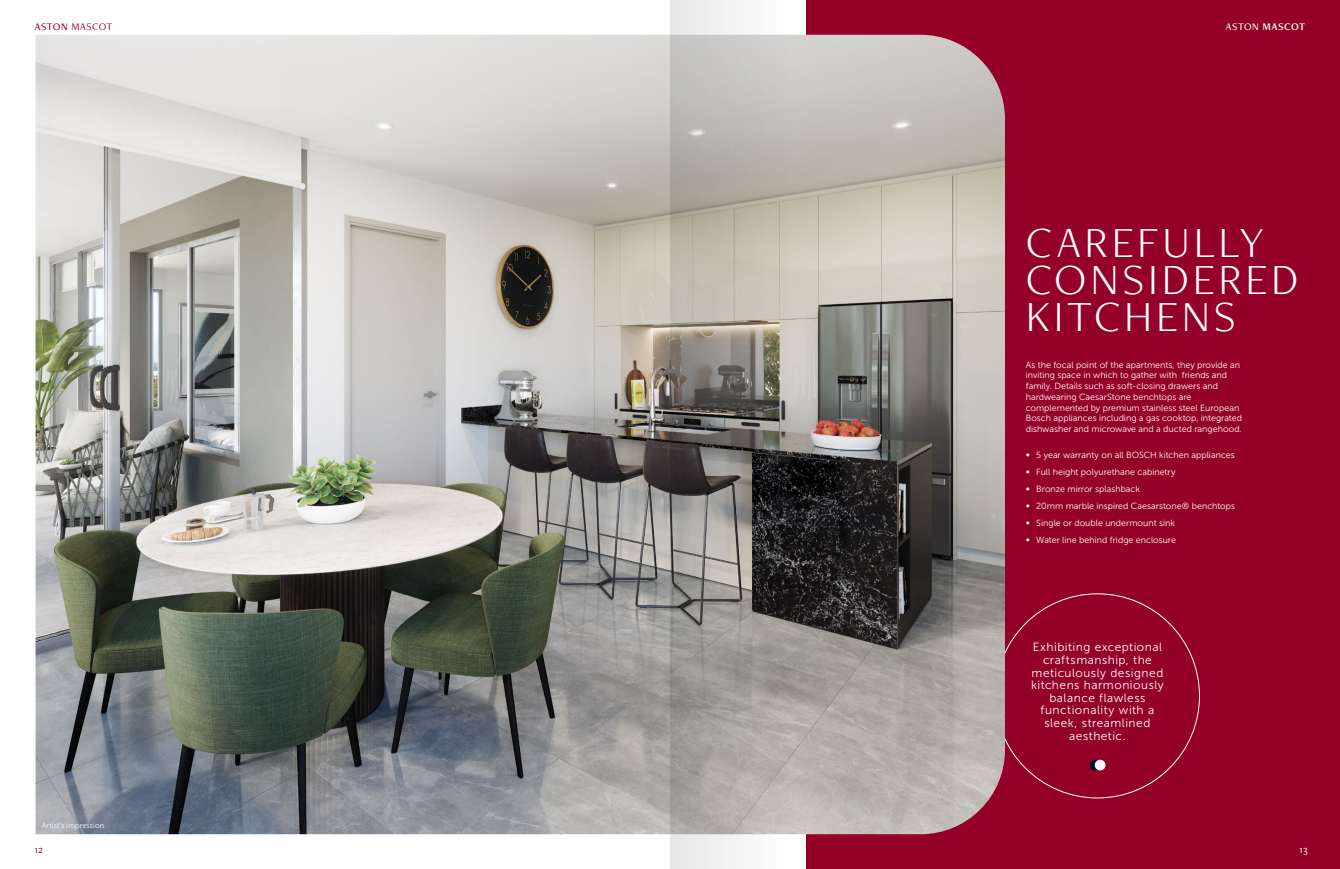
<style>
.page{position:relative;width:1340px;height:869px;background:#fff}
.page>*{position:absolute;margin:0;border:0;box-sizing:border-box;transform-origin:0 0}
.CARTER_Headings{font:300 44.62px/37.2px "Freight Neo Pro";letter-spacing:.075em;color:#fff}
.Paragraph_Style_1{font:11.9px/12.7px "Museo Sans 300";letter-spacing:.045em;color:#fff;text-align:center}
.CARTER_Bullets{font:10.5px "Freight Neo Pro";letter-spacing:.035em;color:#940027}
.CARTER_Bullets-2{font:10.5px "Freight Neo Pro Semi";letter-spacing:.04em;color:#fff}
.CARTER_Bullets-3{font:10.5px "Freight Neo Pro";color:#fff}
.Paragraph_Style_1-2{font:8.92px/10.7px "Museo Sans 300";color:#fff}
.Paragraph_Style_1-3{font:7.44px "Museo Sans 300";letter-spacing:.01em;color:#fff}
.s1{font-weight:500}
.s2{font-family:"Freight Neo Pro";font-weight:500}
.s3{font-size:10.5px}
</style>
<div class="page">
<div style="left:806px;top:0;width:533px;height:868px;background:#940027"></div>
<div style="left:1089px;top:759px;width:11px;height:11px;background:#060e36;border-radius:50%"></div>
<div style="left:1094px;top:759px;width:11px;height:11px;background:#fff;border-radius:50%"></div>
<img style="left:36px;top:35px;width:969px;height:798px">
<svg style="left:670px;top:0;width:124px;height:868px;background:#a29f99"></svg>
<p class="CARTER_Bullets" style="left:35px;top:19px;width:79px"><span class="s1">ASTON</span> MASCOT</p>
<p class="CARTER_Bullets-2" style="left:1225px;top:19px;width:81px"><span class="s2">ASTON</span> MASCOT</p>
<p class="CARTER_Headings" style="left:1025px;top:222px;width:274px">CAREFULLY<br>CONSIDERED<br>KITCHENS</p>
<p class="Paragraph_Style_1-2" style="left:1025px;top:359px;width:218px">As the focal point of the apartments, they provide an inviting space in which to gather with friends and family. Details such as soft-closing drawers and hardwearing CaesarStone benchtops are complemented by premium stainless steel European Bosch appliances including a gas cooktop, integrated dishwasher and microwave and a ducted rangehood.</p>
<p class="Paragraph_Style_1-2" style="left:1025px;top:449px;width:210px"><span class="s3">•</span> 5 year warranty on all BOSCH kitchen appliances</p>
<p class="Paragraph_Style_1-2" style="left:1025px;top:466px;width:151px"><span class="s3">•</span> Full height polyurethane cabinetry</p>
<p class="Paragraph_Style_1-2" style="left:1025px;top:483px;width:116px"><span class="s3">•</span> Bronze mirror splashback</p>
<p class="Paragraph_Style_1-2" style="left:1025px;top:500px;width:211px"><span class="s3">•</span> 20mm marble inspired Caesarstone® benchtops</p>
<p class="Paragraph_Style_1-2" style="left:1025px;top:517px;width:151px"><span class="s3">•</span> Single or double undermount sink</p>
<p class="Paragraph_Style_1-2" style="left:1025px;top:534px;width:152px"><span class="s3">•</span> Water line behind fridge enclosure</p>
<p class="Paragraph_Style_1" style="left:1031px;top:640px;width:134px">Exhibiting exceptional craftsmanship, the meticulously designed kitchens harmoniously balance flawless functionality with a sleek, streamlined aesthetic.</p>
<p class="Paragraph_Style_1-3" style="left:42px;top:820px;width:64px">Artist’s impression</p>
<p class="CARTER_Bullets" style="left:35px;top:842px;width:10px">12</p>
<p class="CARTER_Bullets-3" style="left:1299px;top:842px;width:10px">13</p>
</div>
